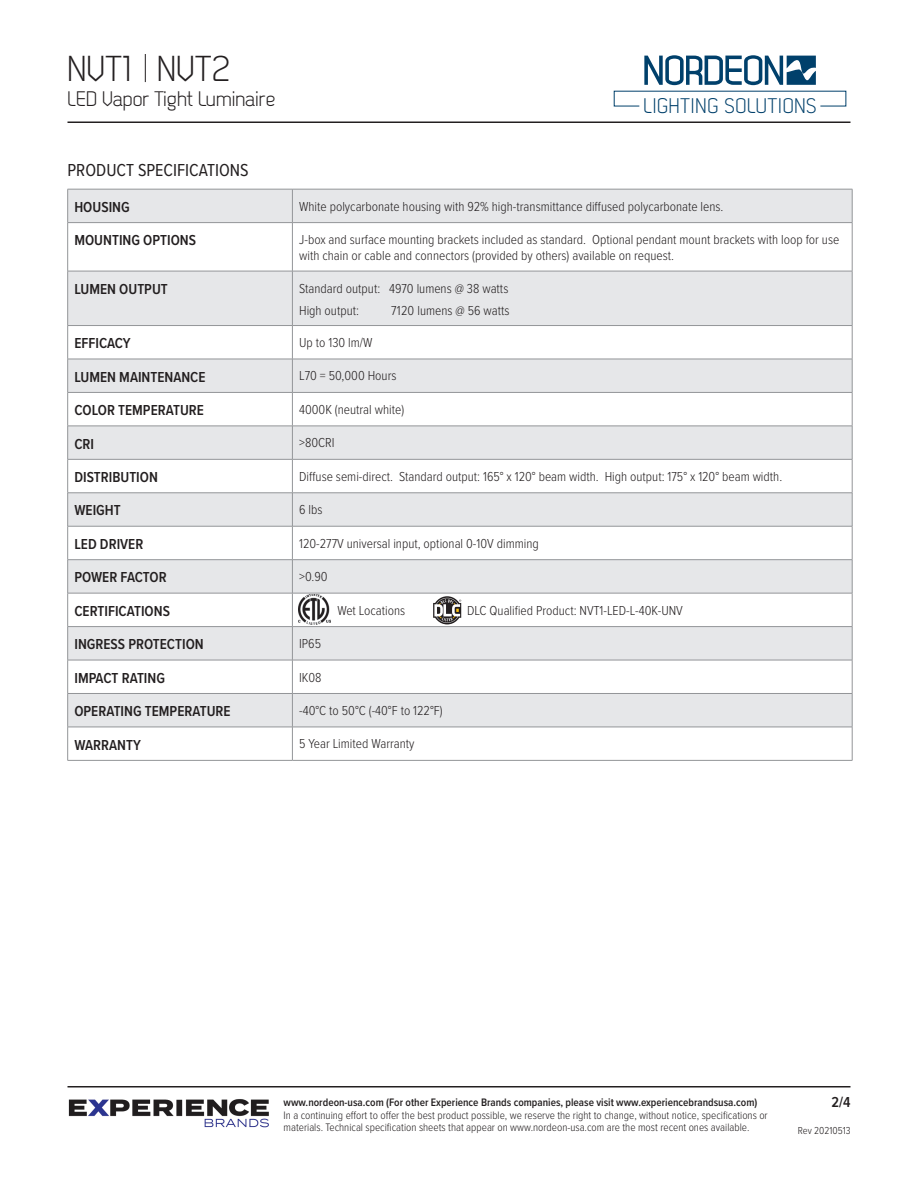
<style>
.page{position:relative;width:918px;height:1188px;background:#fff}
.page>*{position:absolute;margin:0;border:0;box-sizing:border-box;transform-origin:0 0}
.t1{font:36px "Dekar";color:#231f20}
.t2{font:21.15px "Dekar";letter-spacing:.03em;color:#00406b}
.t3{font:21px "Dekar";color:#231f20}
.t4{font:18px "Proxima Nova Cond";color:#231f20}
.t5{font:600 15px "Proxima Nova Cond";color:#231f20}
.t6{font:300 13.5px/16.2px "Proxima Nova Cond";color:#231f20}
.t7{font:300 11.25px/12.8px "Proxima Nova Cond";color:#231f20}
.t8{font:600 11.25px "Proxima Nova Cond";color:#231f20}
.t9{font:300 10.5px "Proxima Nova Cond";color:#231f20}
</style>
<div class="page">
<hr style="left:68px;top:122px;width:782px;height:1px;background:#231f20">
<svg style="left:145px;top:54px;width:1px;height:28px"></svg>
<svg style="left:614px;top:55px;width:232px;height:51px"></svg>
<img style="left:67px;top:1086px;width:202px;height:42px">
<hr style="left:68px;top:1086px;width:782px;height:2px;background:#231f20">
<div style="left:68px;top:190px;width:784px;height:32px;background:#e6e7e9"></div>
<svg style="left:68px;top:223px;width:784px;height:537px"></svg>
<hr style="left:68px;top:189px;width:224px;height:1px;background:#939598">
<hr style="left:292px;top:189px;width:560px;height:1px;background:#939598">
<hr style="left:68px;top:222px;width:224px;height:1px;background:#939598">
<hr style="left:292px;top:222px;width:560px;height:1px;background:#939598">
<hr style="left:68px;top:271px;width:224px;height:1px;background:#939598">
<hr style="left:292px;top:271px;width:560px;height:1px;background:#939598">
<hr style="left:68px;top:325px;width:224px;height:1px;background:#939598">
<hr style="left:292px;top:325px;width:560px;height:1px;background:#939598">
<hr style="left:68px;top:359px;width:224px;height:1px;background:#939598">
<hr style="left:292px;top:359px;width:560px;height:1px;background:#939598">
<hr style="left:68px;top:392px;width:224px;height:1px;background:#939598">
<hr style="left:292px;top:392px;width:560px;height:1px;background:#939598">
<hr style="left:68px;top:426px;width:224px;height:1px;background:#939598">
<hr style="left:292px;top:426px;width:560px;height:1px;background:#939598">
<hr style="left:68px;top:459px;width:224px;height:1px;background:#939598">
<hr style="left:292px;top:459px;width:560px;height:1px;background:#939598">
<hr style="left:68px;top:493px;width:224px;height:1px;background:#939598">
<hr style="left:292px;top:493px;width:560px;height:1px;background:#939598">
<hr style="left:68px;top:526px;width:224px;height:1px;background:#939598">
<hr style="left:292px;top:526px;width:560px;height:1px;background:#939598">
<hr style="left:68px;top:559px;width:224px;height:1px;background:#939598">
<hr style="left:292px;top:559px;width:560px;height:1px;background:#939598">
<hr style="left:68px;top:593px;width:224px;height:1px;background:#939598">
<hr style="left:292px;top:593px;width:560px;height:1px;background:#939598">
<hr style="left:68px;top:626px;width:224px;height:1px;background:#939598">
<hr style="left:292px;top:626px;width:560px;height:1px;background:#939598">
<hr style="left:68px;top:660px;width:224px;height:1px;background:#939598">
<hr style="left:292px;top:660px;width:560px;height:1px;background:#939598">
<hr style="left:68px;top:693px;width:224px;height:1px;background:#939598">
<hr style="left:292px;top:693px;width:560px;height:1px;background:#939598">
<hr style="left:68px;top:727px;width:224px;height:1px;background:#939598">
<hr style="left:292px;top:727px;width:560px;height:1px;background:#939598">
<hr style="left:68px;top:760px;width:224px;height:1px;background:#939598">
<hr style="left:292px;top:760px;width:560px;height:1px;background:#939598">
<hr style="left:852px;top:189px;width:1px;height:33px;background:#939598">
<hr style="left:852px;top:223px;width:1px;height:48px;background:#939598">
<hr style="left:852px;top:271px;width:1px;height:54px;background:#939598">
<hr style="left:852px;top:326px;width:1px;height:33px;background:#939598">
<hr style="left:852px;top:359px;width:1px;height:33px;background:#939598">
<hr style="left:852px;top:393px;width:1px;height:33px;background:#939598">
<hr style="left:852px;top:426px;width:1px;height:33px;background:#939598">
<hr style="left:852px;top:460px;width:1px;height:33px;background:#939598">
<hr style="left:852px;top:493px;width:1px;height:33px;background:#939598">
<hr style="left:852px;top:526px;width:1px;height:33px;background:#939598">
<hr style="left:852px;top:560px;width:1px;height:33px;background:#939598">
<hr style="left:852px;top:593px;width:1px;height:33px;background:#939598">
<hr style="left:852px;top:627px;width:1px;height:33px;background:#939598">
<hr style="left:852px;top:660px;width:1px;height:33px;background:#939598">
<hr style="left:852px;top:694px;width:1px;height:33px;background:#939598">
<hr style="left:852px;top:727px;width:1px;height:33px;background:#939598">
<hr style="left:67px;top:189px;width:1px;height:33px;background:#939598">
<hr style="left:292px;top:189px;width:1px;height:33px;background:#939598">
<hr style="left:67px;top:223px;width:1px;height:48px;background:#939598">
<hr style="left:292px;top:223px;width:1px;height:48px;background:#939598">
<hr style="left:67px;top:271px;width:1px;height:54px;background:#939598">
<hr style="left:292px;top:271px;width:1px;height:54px;background:#939598">
<hr style="left:67px;top:326px;width:1px;height:33px;background:#939598">
<hr style="left:292px;top:326px;width:1px;height:33px;background:#939598">
<hr style="left:67px;top:359px;width:1px;height:33px;background:#939598">
<hr style="left:292px;top:359px;width:1px;height:33px;background:#939598">
<hr style="left:67px;top:393px;width:1px;height:33px;background:#939598">
<hr style="left:292px;top:393px;width:1px;height:33px;background:#939598">
<hr style="left:67px;top:426px;width:1px;height:33px;background:#939598">
<hr style="left:292px;top:426px;width:1px;height:33px;background:#939598">
<hr style="left:67px;top:460px;width:1px;height:33px;background:#939598">
<hr style="left:292px;top:460px;width:1px;height:33px;background:#939598">
<hr style="left:67px;top:493px;width:1px;height:33px;background:#939598">
<hr style="left:292px;top:493px;width:1px;height:33px;background:#939598">
<hr style="left:67px;top:526px;width:1px;height:33px;background:#939598">
<hr style="left:292px;top:526px;width:1px;height:33px;background:#939598">
<hr style="left:67px;top:560px;width:1px;height:33px;background:#939598">
<hr style="left:292px;top:560px;width:1px;height:33px;background:#939598">
<hr style="left:67px;top:593px;width:1px;height:33px;background:#939598">
<hr style="left:292px;top:593px;width:1px;height:33px;background:#939598">
<hr style="left:67px;top:627px;width:1px;height:33px;background:#939598">
<hr style="left:292px;top:627px;width:1px;height:33px;background:#939598">
<hr style="left:67px;top:660px;width:1px;height:33px;background:#939598">
<hr style="left:292px;top:660px;width:1px;height:33px;background:#939598">
<hr style="left:67px;top:694px;width:1px;height:33px;background:#939598">
<hr style="left:292px;top:694px;width:1px;height:33px;background:#939598">
<hr style="left:67px;top:727px;width:1px;height:33px;background:#939598">
<hr style="left:292px;top:727px;width:1px;height:33px;background:#939598">
<img style="left:298px;top:594px;width:32px;height:31px">
<svg style="left:433px;top:596px;width:28px;height:28px"></svg>
<h1 class="t1" style="left:68px;top:51px;width:164px">NVT1 NVT2</h1>
<h3 class="t3" style="left:68px;top:89px;width:209px">LED Vapor Tight Luminaire</h3>
<h2 class="t2" style="left:643px;top:95px;width:175px">LIGHTING SOLUTIONS</h2>
<h3 class="t4" style="left:68px;top:157px;width:183px">PRODUCT SPECIFICATIONS</h3>
<p class="t5" style="left:74px;top:196px;width:57px">HOUSING</p>
<p class="t6" style="left:299px;top:197px;width:426px">White polycarbonate housing with 92% high-transmittance diffused polycarbonate lens.</p>
<p class="t5" style="left:74px;top:229px;width:123px">MOUNTING OPTIONS</p>
<p class="t6" style="left:299px;top:231px;width:542px">J-box and surface mounting brackets included as standard. Optional pendant mount brackets with loop for use with chain or cable and connectors (provided by others) available on request.</p>
<p class="t5" style="left:74px;top:278px;width:95px">LUMEN OUTPUT</p>
<p class="t6" style="left:299px;top:276px;width:211px;line-height:22.2px">Standard output: 4970 lumens @ 38 watts<br>High output:</p>
<p class="t6" style="left:391px;top:301px;width:120px">7120 lumens @ 56 watts</p>
<p class="t5" style="left:74px;top:332px;width:58px">EFFICACY</p>
<p class="t6" style="left:299px;top:334px;width:75px">Up to 130 lm/W</p>
<p class="t5" style="left:74px;top:366px;width:133px">LUMEN MAINTENANCE</p>
<p class="t6" style="left:299px;top:367px;width:99px">L70 = 50,000 Hours</p>
<p class="t5" style="left:74px;top:399px;width:131px">COLOR TEMPERATURE</p>
<p class="t6" style="left:299px;top:401px;width:107px">4000K (neutral white)</p>
<p class="t5" style="left:74px;top:433px;width:21px">CRI</p>
<p class="t6" style="left:299px;top:434px;width:37px">&gt;80CRI</p>
<p class="t5" style="left:74px;top:466px;width:85px">DISTRIBUTION</p>
<p class="t6" style="left:299px;top:468px;width:485px">Diffuse semi-direct. Standard output: 165° x 120° beam width. High output: 175° x 120° beam width.</p>
<p class="t5" style="left:74px;top:499px;width:48px">WEIGHT</p>
<p class="t6" style="left:299px;top:501px;width:25px">6 lbs</p>
<p class="t5" style="left:74px;top:533px;width:70px">LED DRIVER</p>
<p class="t6" style="left:299px;top:534px;width:241px">120-277V universal input, optional 0-10V dimming</p>
<p class="t5" style="left:74px;top:566px;width:94px">POWER FACTOR</p>
<p class="t6" style="left:299px;top:568px;width:30px">&gt;0.90</p>
<p class="t5" style="left:74px;top:600px;width:97px">CERTIFICATIONS</p>
<p class="t6" style="left:337px;top:601px;width:69px">Wet Locations</p>
<p class="t6" style="left:467px;top:601px;width:217px">DLC Qualified Product: NVT1-LED-L-40K-UNV</p>
<p class="t5" style="left:74px;top:633px;width:131px">INGRESS PROTECTION</p>
<p class="t6" style="left:299px;top:635px;width:23px">IP65</p>
<p class="t5" style="left:74px;top:667px;width:92px">IMPACT RATING</p>
<p class="t6" style="left:299px;top:668px;width:24px">IK08</p>
<p class="t5" style="left:74px;top:700px;width:158px">OPERATING TEMPERATURE</p>
<p class="t6" style="left:299px;top:702px;width:145px">-40°C to 50°C (-40°F to 122°F)</p>
<p class="t5" style="left:74px;top:734px;width:68px">WARRANTY</p>
<p class="t6" style="left:299px;top:735px;width:117px">5 Year Limited Warranty</p>
<p class="t8" style="left:284px;top:1094px;width:475px">www.nordeon-usa.com (For other Experience Brands companies, please visit www.experiencebrandsusa.com)</p>
<p class="t7" style="left:284px;top:1108px;width:486px">In a continuing effort to offer the best product possible, we reserve the right to change, without notice, specifications or materials. Technical specification sheets that appear on www.nordeon-usa.com are the most recent ones available.</p>
<p class="t5" style="left:832px;top:1091px;width:20px">2/4</p>
<p class="t9" style="left:798px;top:1123px;width:54px">Rev 20210513</p>
</div>
